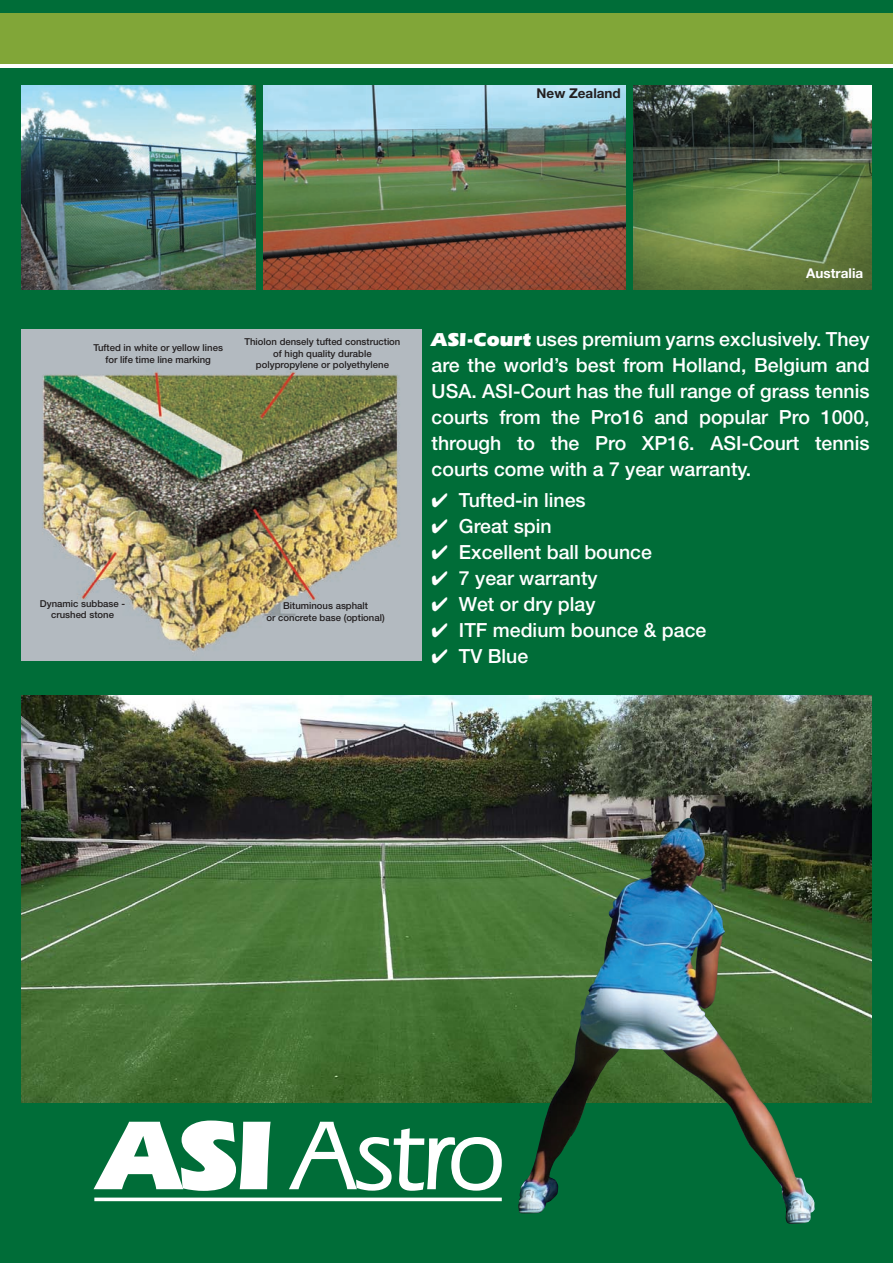
<style>
.page{position:relative;width:893px;height:1263px;background:#fff}
.page>*{position:absolute;margin:0;border:0;box-sizing:border-box;transform-origin:0 0}
.t1{font:500 19.5px/26.1px "Helvetica Neue";color:#fff;text-align:justify}
.t2{font:700 13.5px "Helvetica Neue";color:#231f20}
.t3{font:700 13.5px "Helvetica Neue";color:#fff}
.t4{font:500 9.6px/11.4px "Helvetica Neue";color:#231f20;text-align:center}
.s1{font-family:"Eras IT Cby BT";font-weight:900}
</style>
<div class="page">
<div style="left:0;top:68px;width:893px;height:1195px;background:#006d38"></div>
<img style="left:21px;top:695px;width:851px;height:408px">
<img style="left:518px;top:821px;width:193px;height:392px">
<img style="left:21px;top:330px;width:400px;height:330px">
<svg style="left:94px;top:1120px;width:177px;height:71px"></svg>
<svg style="left:289px;top:1122px;width:213px;height:69px"></svg>
<svg style="left:94px;top:1197px;width:408px;height:4px;background:#d8e9e1"></svg>
<img style="left:21px;top:85px;width:234px;height:204px">
<img style="left:634px;top:85px;width:238px;height:204px">
<div style="left:0;top:0;width:893px;height:64px;background:#81a638"></div>
<div style="left:0;top:0;width:893px;height:13px;background:#006d38"></div>
<img style="left:264px;top:85px;width:361px;height:204px">
<p class="t2" style="left:537px;top:85px;width:86px">New Zealand</p>
<p class="t4" style="left:93px;top:342px;width:131px">Tufted in white or yellow lines for life time line marking</p>
<p class="t4" style="left:244px;top:336px;width:157px">Thiolon densely tufted construction of high quality durable polypropylene or polyethylene</p>
<p class="t4" style="left:40px;top:597px;width:87px">Dynamic subbase - crushed stone</p>
<p class="t4" style="left:267px;top:600px;width:120px">Bituminous asphalt<br>or concrete base (optional)</p>
<p class="t3" style="left:806px;top:265px;width:58px">Australia</p>
<p class="t1" style="left:432px;top:326px;width:439px"><span class="s1">ASI-Court</span> uses premium yarns exclusively. They are the world’s best from Holland, Belgium and USA. ASI-Court has the full range of grass tennis courts from the Pro16 and popular Pro 1000, through to the Pro XP16. ASI-Court tennis courts come with a 7 year warranty.</p>
<p class="t1" style="left:432px;top:487px;width:156px">✔ Tufted-in lines</p>
<p class="t1" style="left:432px;top:513px;width:122px">✔ Great spin</p>
<p class="t1" style="left:432px;top:539px;width:222px">✔ Excellent ball bounce</p>
<p class="t1" style="left:432px;top:565px;width:168px">✔ 7 year warranty</p>
<p class="t1" style="left:432px;top:591px;width:165px">✔ Wet or dry play</p>
<p class="t1" style="left:432px;top:617px;width:276px">✔ ITF medium bounce &amp; pace</p>
<p class="t1" style="left:432px;top:643px;width:98px">✔ TV Blue</p>
</div>
